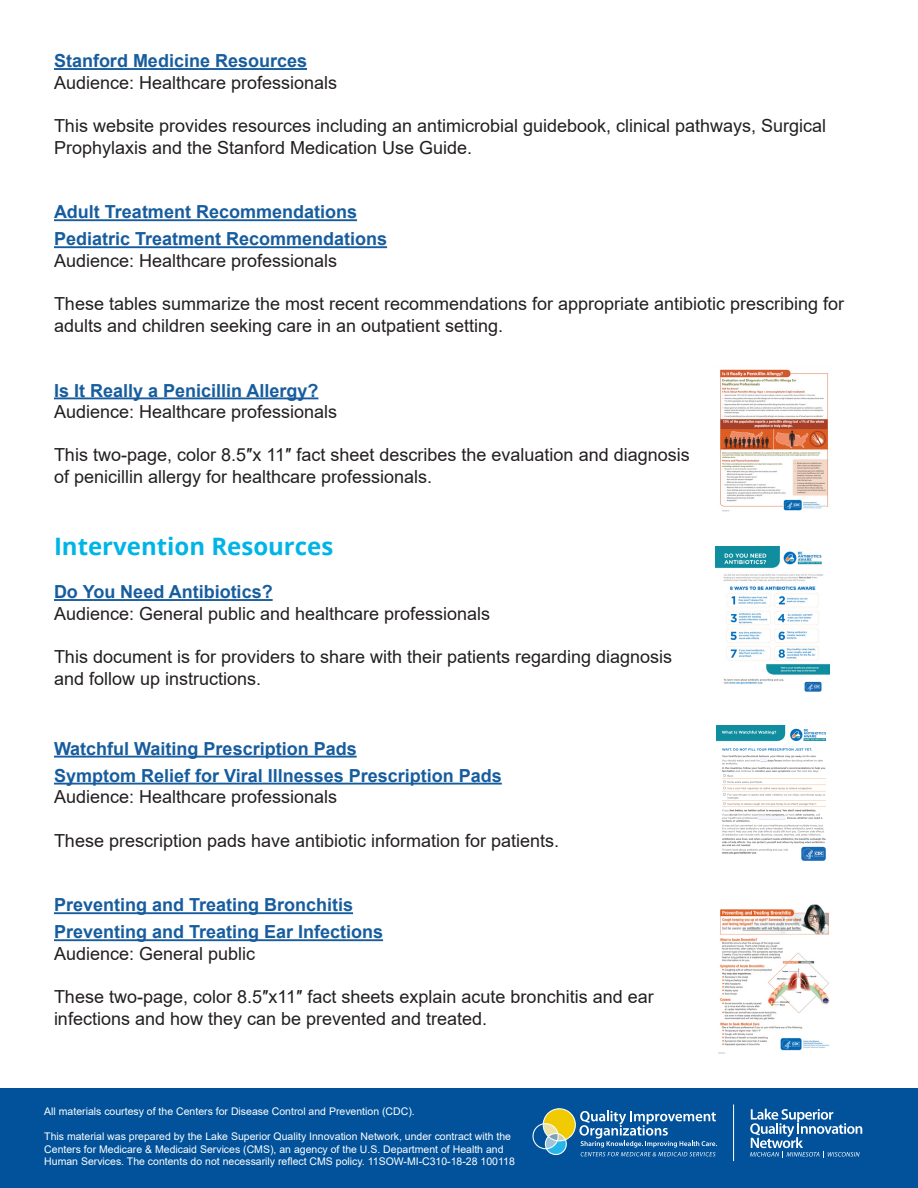
<style>
.page{position:relative;width:918px;height:1188px;background:#fff}
.page>*{position:absolute;margin:0;border:0;box-sizing:border-box;transform-origin:0 0}
.t1{font:700 24px "Open Sans";color:#00b5e6}
.t2{font:18px/21.6px "Arial";color:#231f20}
.t3{font:700 18px "Arial";color:#175d9e}
.t4{font:10.5px/12.6px "Arial";color:#fff}
</style>
<div class="page">
<div style="left:0;top:1088px;width:918px;height:100px;background:#01529a"></div>
<svg style="left:533px;top:1108px;width:184px;height:48px"></svg>
<hr style="left:733px;top:1104px;width:1px;height:57px;background:#fff">
<svg style="left:750px;top:1109px;width:112px;height:49px"></svg>
<hr style="left:54px;top:68px;width:253px;height:2px;background:#175d9e">
<hr style="left:54px;top:219px;width:303px;height:2px;background:#175d9e">
<hr style="left:54px;top:246px;width:333px;height:2px;background:#175d9e">
<hr style="left:54px;top:397px;width:264px;height:2px;background:#175d9e">
<hr style="left:54px;top:599px;width:219px;height:2px;background:#175d9e">
<hr style="left:54px;top:756px;width:303px;height:2px;background:#175d9e">
<hr style="left:54px;top:783px;width:448px;height:2px;background:#175d9e">
<hr style="left:54px;top:912px;width:299px;height:2px;background:#175d9e">
<hr style="left:54px;top:939px;width:329px;height:2px;background:#175d9e">
<img style="left:716px;top:546px;width:114px;height:146px">
<img style="left:717px;top:726px;width:109px;height:135px">
<img style="left:720px;top:369px;width:108px;height:143px">
<img style="left:718px;top:904px;width:112px;height:149px">
<p class="t3" style="left:54px;top:48px;width:255px">Stanford Medicine Resources</p>
<p class="t2" style="left:54px;top:71px;width:285px">Audience: Healthcare professionals</p>
<p class="t2" style="left:54px;top:115px;width:774px">This website provides resources including an antimicrobial guidebook, clinical pathways, Surgical<br>Prophylaxis and the Stanford Medication Use Guide.</p>
<p class="t3" style="left:54px;top:199px;width:305px">Adult Treatment Recommendations</p>
<p class="t3" style="left:54px;top:226px;width:335px">Pediatric Treatment Recommendations</p>
<p class="t2" style="left:54px;top:250px;width:285px">Audience: Healthcare professionals</p>
<p class="t2" style="left:54px;top:293px;width:792px">These tables summarize the most recent recommendations for appropriate antibiotic prescribing for adults and children seeking care in an outpatient setting.</p>
<p class="t3" style="left:54px;top:377px;width:266px">Is It Really a Penicillin Allergy?</p>
<p class="t2" style="left:54px;top:401px;width:285px">Audience: Healthcare professionals</p>
<p class="t2" style="left:54px;top:444px;width:637px">This two-page, color 8.5″x 11″ fact sheet describes the evaluation and diagnosis of penicillin allergy for healthcare professionals.</p>
<p class="t1" style="left:54px;top:529px;width:281px">Intervention Resources</p>
<p class="t3" style="left:54px;top:579px;width:220px">Do You Need Antibiotics?</p>
<p class="t2" style="left:54px;top:602px;width:438px">Audience: General public and healthcare professionals</p>
<p class="t2" style="left:54px;top:646px;width:620px">This document is for providers to share with their patients regarding diagnosis and follow up instructions.</p>
<p class="t3" style="left:54px;top:736px;width:304px">Watchful Waiting Prescription Pads</p>
<p class="t3" style="left:54px;top:763px;width:449px">Symptom Relief for Viral Illnesses Prescription Pads</p>
<p class="t2" style="left:54px;top:786px;width:285px">Audience: Healthcare professionals</p>
<p class="t2" style="left:54px;top:829px;width:507px">These prescription pads have antibiotic information for patients.</p>
<p class="t3" style="left:54px;top:892px;width:301px">Preventing and Treating Bronchitis</p>
<p class="t3" style="left:54px;top:919px;width:331px">Preventing and Treating Ear Infections</p>
<p class="t2" style="left:54px;top:943px;width:203px">Audience: General public</p>
<p class="t2" style="left:54px;top:986px;width:601px">These two-page, color 8.5″x11″ fact sheets explain acute bronchitis and ear infections and how they can be prevented and treated.</p>
<p class="t4" style="left:44px;top:1105px;width:372px">All materials courtesy of the Centers for Disease Control and Prevention (CDC).</p>
<p class="t4" style="left:44px;top:1130px;width:472px">This material was prepared by the Lake Superior Quality Innovation Network, under contract with the<br>Centers for Medicare &amp; Medicaid Services (CMS), an agency of the U.S. Department of Health and<br>Human Services. The contents do not necessarily reflect CMS policy. 11SOW-MI-C310-18-28 100118</p>
</div>
